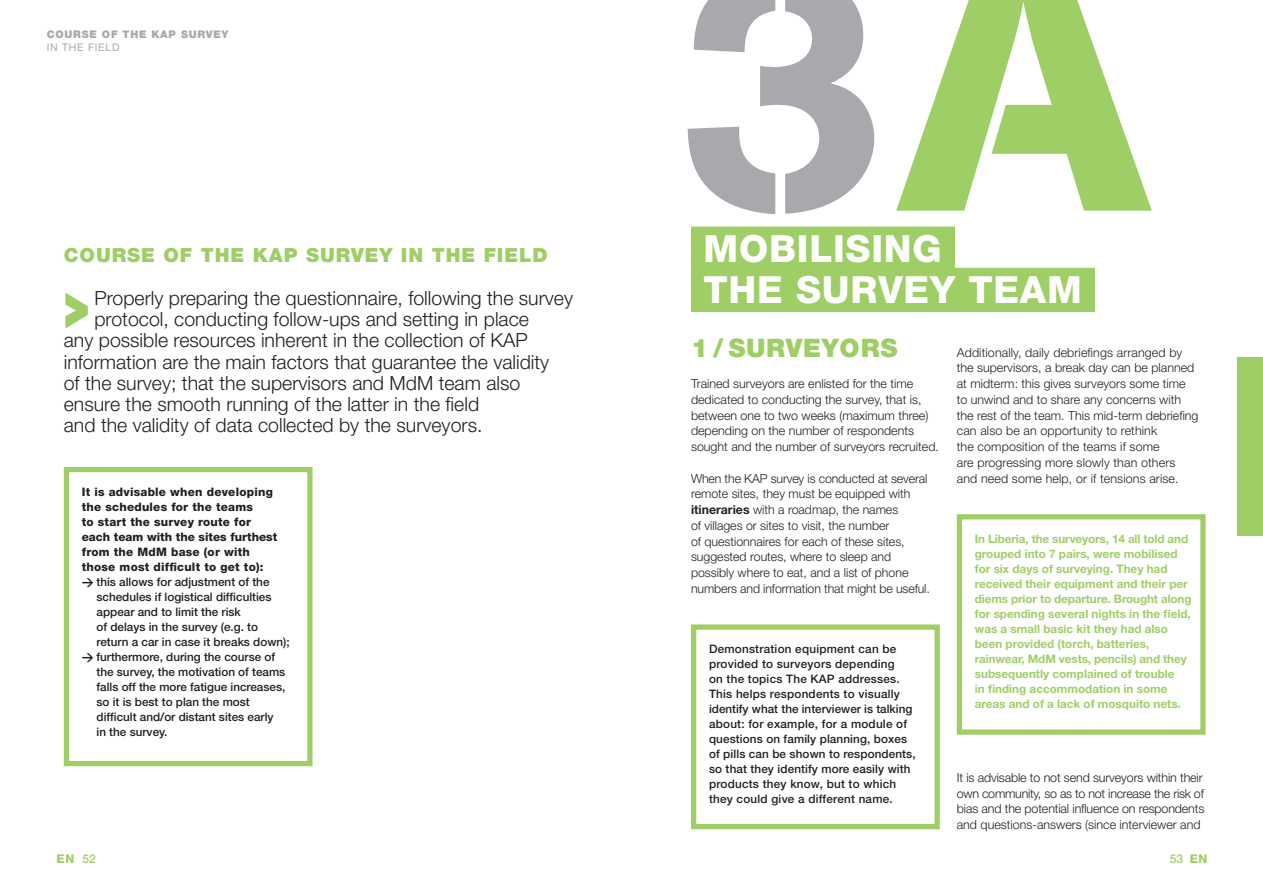
<style>
.page{position:relative;width:1263px;height:893px;background:#fff}
.page>*{position:absolute;margin:0;border:0;box-sizing:border-box;transform-origin:0 0}
.t1{font:379.2px "AG Book Stencil";color:#9fce66}
.t2{font:341.25px "AG Book Stencil";color:#a8a9ad;scale:1.11 1}
.t3{font:900 49.8px "Interstate";color:#9fce66}
.t4{font:800 37.5px/41.2px "Helvetica Neue";letter-spacing:.02em;color:#fff}
.t5{font:900 25.5px "Helvetica Neue";letter-spacing:.03em;color:#9fce66}
.t6{font:300 19.5px "Helvetica Neue";color:#231f20}
.t7{font:900 19.5px "Helvetica Neue";letter-spacing:.05em;color:#9fce66}
.t8{font:300 12.45px/15.8px "Helvetica Neue";color:#231f20}
.t9{font:800 12px "Helvetica Neue";color:#9fce66}
.t10{font:500 12px "Helvetica Neue";color:#9fce66}
.t11{font:700 11.7px/15px "Helvetica Neue";color:#9fce66}
.t12{font:500 11.7px/15px "Helvetica Neue";letter-spacing:.02em;color:#231f20}
.t13{font:500 11.7px "Helvetica Neue";color:#231f20}
.t14{font:800 11.7px "Helvetica Neue";letter-spacing:.02em;color:#231f20}
.t15{font:800 11.7px "Helvetica Neue";color:#231f20}
.t16{font:900 10.5px "Helvetica Neue";color:#a8a9ad}
.t17{font:10.5px "Helvetica Neue";color:#a8a9ad}
.s1{font-family:"DIN";font-weight:700}
.s2{font-weight:700}
.s3{font-weight:500}
.s4{font-weight:800}
</style>
<div class="page">
<div style="left:1237px;top:357px;width:26px;height:179px;background:#9fce66"></div>
<div style="left:957px;top:514px;width:248px;height:221px;border:5px solid #9fce66"></div>
<div style="left:691px;top:624px;width:249px;height:205px;border:5px solid #9fce66"></div>
<div style="left:64px;top:467px;width:249px;height:299px;border:5px solid #9fce66"></div>
<div style="left:691px;top:227px;width:264px;height:44px;background:#9fce66"></div>
<div style="left:691px;top:268px;width:404px;height:44px;background:#9fce66"></div>
<p class="t16" style="left:47px;top:28px;width:10px">COURSE</p>
<p class="t16" style="left:102px;top:28px;width:30px">OF THE</p>
<p class="t16" style="left:151px;top:28px;width:9px">KAP</p>
<p class="t16" style="left:181px;top:28px;width:9px">SURVEY</p>
<p class="t17" style="left:47px;top:41px;width:24px">IN THE</p>
<p class="t17" style="left:88px;top:41px;width:8px">FIELD</p>
<p class="t7" style="left:64px;top:244px;width:205px">COURSE OF THE KAP</p>
<p class="t7" style="left:306px;top:244px;width:243px">SURVEY IN THE FIELD</p>
<p class="t3" style="left:64px;top:279px;width:27px">&gt;</p>
<p class="t6" style="left:94px;top:286px;width:480px">Properly preparing the questionnaire, following the survey</p>
<p class="t6" style="left:94px;top:307px;width:436px">protocol, conducting follow-ups and setting in place</p>
<p class="t6" style="left:64px;top:328px;width:465px">any possible resources inherent in the collection of KAP</p>
<p class="t6" style="left:64px;top:350px;width:487px">information are the main factors that guarantee the validity</p>
<p class="t6" style="left:64px;top:371px;width:458px">of the survey; that the supervisors and MdM team also</p>
<p class="t6" style="left:64px;top:392px;width:417px">ensure the smooth running of the latter in the field</p>
<p class="t6" style="left:64px;top:413px;width:420px">and the validity of data collected by the surveyors.</p>
<p class="t14" style="left:82px;top:485px;width:193px">It is advisable when developing</p>
<p class="t14" style="left:82px;top:500px;width:173px">the schedules for the teams</p>
<p class="t14" style="left:82px;top:515px;width:171px">to start the survey route for</p>
<p class="t15" style="left:82px;top:530px;width:197px">each team with the sites furthest</p>
<p class="t14" style="left:82px;top:545px;width:170px">from the MdM base (or with</p>
<p class="t14" style="left:82px;top:560px;width:183px">those most difficult to get to):</p>
<p class="t13" style="left:82px;top:575px;width:189px"><span class="s1">&gt;</span> this allows for adjustment of the</p>
<p class="t13" style="left:97px;top:590px;width:176px">schedules if logistical difficulties</p>
<p class="t13" style="left:97px;top:605px;width:146px">appear and to limit the risk</p>
<p class="t13" style="left:97px;top:620px;width:163px">of delays in the survey (e.g. to</p>
<p class="t13" style="left:97px;top:635px;width:195px">return a car in case it breaks down);</p>
<p class="t13" style="left:82px;top:650px;width:195px"><span class="s1">&gt;</span> furthermore, during the course of</p>
<p class="t13" style="left:97px;top:665px;width:190px">the survey, the motivation of teams</p>
<p class="t13" style="left:97px;top:680px;width:190px">falls off the more fatigue increases,</p>
<p class="t13" style="left:97px;top:695px;width:155px">so it is best to plan the most</p>
<p class="t13" style="left:97px;top:710px;width:179px">difficult and/or distant sites early</p>
<p class="t13" style="left:97px;top:725px;width:72px">in the survey.</p>
<p class="t1" style="left:898px;top:-149px;width:254px">A</p>
<p class="t4" style="left:704px;top:228px;width:380px;text-indent:209px">g<br>the survey team</p>
<p class="t2" style="left:674px;top:-113px;width:193px">3</p>
<p class="t4" style="left:704px;top:228px;width:187px">Mobilisin</p>
<p class="t5" style="left:691px;top:332px;width:208px">1 / SURVEYORS</p>
<p class="t8" style="left:691px;top:376px;width:249px">Trained surveyors are enlisted for the time dedicated to conducting the survey, that is, between one to two weeks (maximum three) depending on the number of respondents sought and the number of surveyors recruited.</p>
<p class="t8" style="left:691px;top:470px;width:240px">When the KAP survey is conducted at several remote sites, they must be equipped with <span class="s2">itineraries</span> with a roadmap, the names<br>of villages or sites to visit, the number<br>of questionnaires for each of these sites, suggested routes, where to sleep and possibly where to eat, and a list of phone numbers and information that might be useful.</p>
<p class="t12" style="left:709px;top:641px;width:208px">Demonstration equipment can be provided to surveyors depending<br>on the topics The KAP addresses.<br>This helps respondents to visually identify what the interviewer is talking about: for example, for a module of questions on family planning, boxes of pills can be shown to respondents, so that they identify more easily with products they know, but to which they could give a different name.</p>
<p class="t8" style="left:957px;top:344px;width:243px">Additionally, daily debriefings arranged by the supervisors, a break day can be planned at midterm: this gives surveyors some time to unwind and to share any concerns with the rest of the team. This mid-term debriefing can also be an opportunity to rethink<br>the composition of the teams if some<br>are progressing more slowly than others and need some help, or if tensions arise.</p>
<p class="t11" style="left:975px;top:531px;width:218px">In Liberia, the surveyors, 14 all told and grouped into 7 pairs, were mobilised for six days of surveying. They had received their equipment and their per diems prior to departure. Brought along for spending several nights in the field, was a small basic kit they had also been provided (torch, batteries, rainwear, MdM vests, pencils) and they subsequently complained of trouble<br>in finding accommodation in some areas and of a lack of mosquito nets.</p>
<p class="t8" style="left:957px;top:769px;width:249px">It is advisable to not send surveyors within their own community, so as to not increase the risk of bias and the potential influence on respondents and questions-answers (since interviewer and</p>
<p class="t9" style="left:57px;top:851px;width:41px">EN <span class="s3">52</span></p>
<p class="t10" style="left:1170px;top:851px;width:39px">53 <span class="s4">EN</span></p>
</div>
